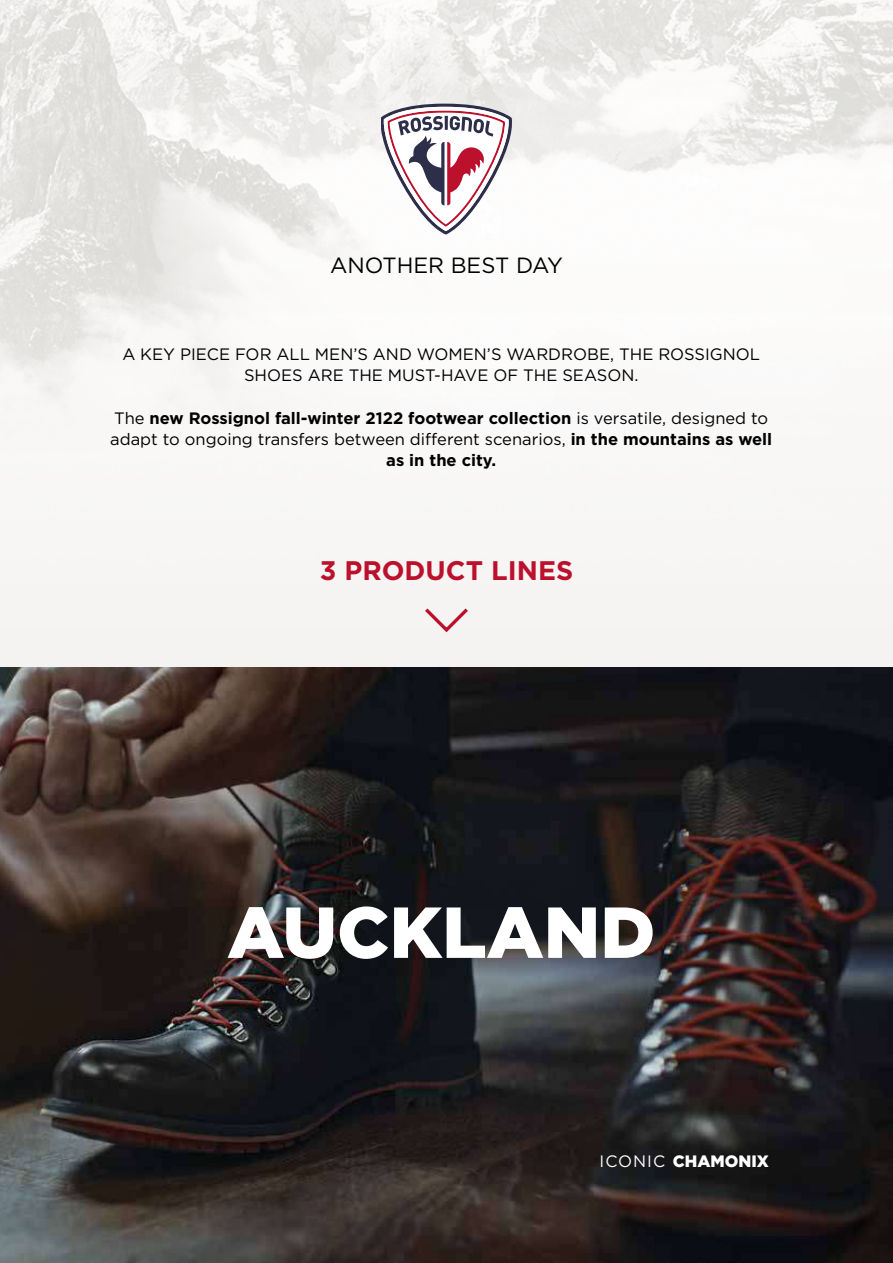
<style>
.page{position:relative;width:893px;height:1263px;background:#fff}
.page>*{position:absolute;margin:0;border:0;box-sizing:border-box;transform-origin:0 0}
.t1{font:900 72px "Gotham";color:#fff}
.t2{font:700 26.85px "Gotham";color:#bc112d}
.t3{font:22.05px "Gotham";color:#000}
.t4{font:700 16.5px/21px "Gotham";color:#000;text-align:center}
.t5{font:16.5px/21px "Gotham";color:#000;text-align:center}
.t6{font:900 16.5px "Gotham";color:#fff}
.s1{font-weight:400}
</style>
<div class="page">
<img style="left:0;top:0;width:893px;height:1263px">
<svg style="left:381px;top:104px;width:131px;height:131px"></svg>
<svg style="left:421px;top:605px;width:50px;height:30px"></svg>
<h3 class="t3" style="left:330px;top:252px;width:234px">ANOTHER BEST DAY</h3>
<p class="t5" style="left:122px;top:343px;width:639px">A KEY PIECE FOR ALL MEN’S AND WOMEN’S WARDROBE, THE ROSSIGNOL<br>SHOES ARE THE MUST-HAVE OF THE SEASON.</p>
<p class="t4" style="left:110px;top:407px;width:663px"><span class="s1">The</span> new Rossignol fall-winter 2122 footwear collection <span class="s1">is versatile, designed to adapt to ongoing transfers between different scenarios,</span> in the mountains as well as in the city.</p>
<h2 class="t2" style="left:320px;top:553px;width:255px">3 PRODUCT LINES</h2>
<h1 class="t1" style="left:227px;top:891px;width:430px">AUCKLAND</h1>
<p class="t6" style="left:600px;top:1151px;width:171px"><span class="s1">ICONIC</span> CHAMONIX</p>
</div>
